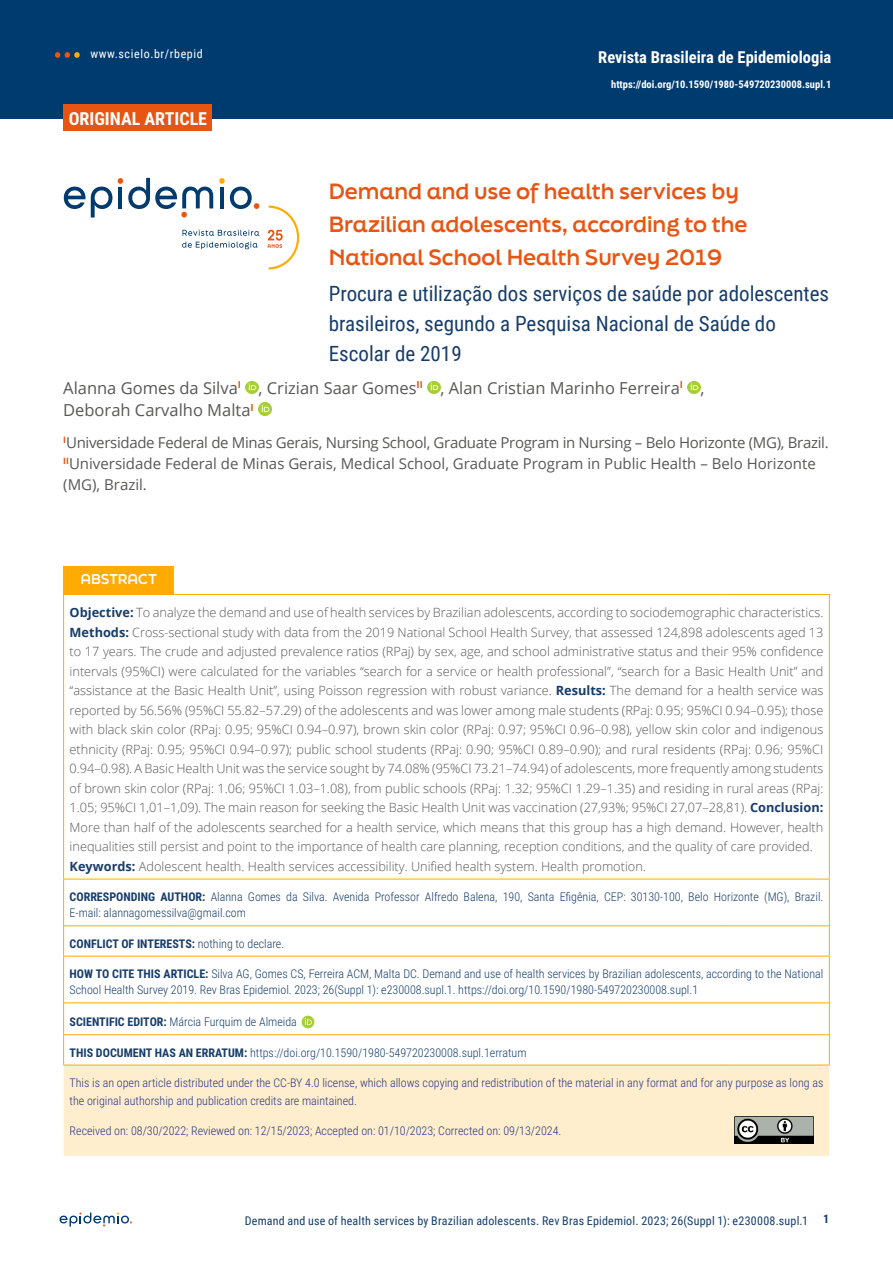
<style>
.page{position:relative;width:893px;height:1263px;background:#fff}
.page>*{position:absolute;margin:0;border:0;box-sizing:border-box;transform-origin:0 0}
.t1{font:21px/30px "Roboto Condensed";color:#173d6b}
.t2{font:700 21px/33px "Final Six";color:#e85412}
.t3{font:700 18px "Roboto Condensed";color:#fff}
.t4{font:16.5px/22.5px "Open Sans";color:#575756}
.t5{font:700 16.5px "Roboto Condensed";color:#fff}
.t6{font:15px/21px "Open Sans";color:#575756}
.t7{font:700 13.5px "Final Six";color:#fff}
.t8{font:300 12.75px/19.5px "Open Sans";color:#575756}
.t9{font:300 12px/16.5px "Roboto Condensed";color:#173d6b}
.t10{font:300 12px/18px "Roboto Condensed";color:#283583}
.t11{font:12px "Roboto Condensed";letter-spacing:.015em;color:#173d6b}
.t12{font:700 12px "Roboto Condensed";color:#173d6b}
.t13{font:12px "Roboto Condensed";letter-spacing:.05em;color:#fff}
.t14{font:700 10.5px "Roboto Condensed";color:#fff}
.s1{font-weight:700;color:#173d6b}
.s2{font-weight:700}
.s3{font-weight:300}
</style>
<div class="page">
<svg style="left:60px;top:1212px;width:72px;height:14px"></svg>
<div style="left:0;top:0;width:893px;height:118px;background:#003b70"></div>
<svg style="left:55px;top:52px;width:25px;height:6px"></svg>
<svg style="left:246px;top:381px;width:13px;height:13px"></svg>
<svg style="left:428px;top:381px;width:12px;height:13px"></svg>
<svg style="left:688px;top:381px;width:12px;height:13px"></svg>
<svg style="left:258px;top:402px;width:13px;height:13px"></svg>
<svg style="left:64px;top:187px;width:48px;height:30px"></svg>
<svg style="left:118px;top:178px;width:95px;height:39px"></svg>
<svg style="left:219px;top:178px;width:40px;height:31px"></svg>
<svg style="left:182px;top:230px;width:77px;height:6px"></svg>
<svg style="left:182px;top:242px;width:76px;height:7px"></svg>
<svg style="left:268px;top:206px;width:31px;height:64px"></svg>
<div style="left:64px;top:105px;width:148px;height:26px;background:#e85412"></div>
<div style="left:64px;top:566px;width:110px;height:28px;background:#ffab03"></div>
<div style="left:64px;top:1066px;width:765px;height:90px;background:#ffeecd"></div>
<hr style="left:63px;top:594px;width:1px;height:285px;background:#ffab03">
<hr style="left:174px;top:594px;width:552px;height:1px;background:#ffab03">
<hr style="left:726px;top:594px;width:104px;height:1px;background:#ffab03">
<hr style="left:829px;top:595px;width:1px;height:284px;background:#ffab03">
<hr style="left:63px;top:879px;width:1px;height:47px;background:#ffab03">
<hr style="left:63px;top:926px;width:1px;height:30px;background:#ffab03">
<hr style="left:63px;top:879px;width:111px;height:1px;background:#ffab03">
<hr style="left:174px;top:879px;width:552px;height:1px;background:#ffab03">
<hr style="left:726px;top:879px;width:104px;height:1px;background:#ffab03">
<hr style="left:829px;top:879px;width:1px;height:47px;background:#ffab03">
<hr style="left:829px;top:926px;width:1px;height:30px;background:#ffab03">
<hr style="left:64px;top:925px;width:110px;height:1px;background:#ffab03">
<hr style="left:174px;top:925px;width:552px;height:1px;background:#ffab03">
<hr style="left:726px;top:925px;width:103px;height:1px;background:#ffab03">
<hr style="left:63px;top:956px;width:1px;height:47px;background:#ffab03">
<hr style="left:63px;top:1003px;width:1px;height:32px;background:#ffab03">
<hr style="left:63px;top:1035px;width:1px;height:30px;background:#ffab03">
<hr style="left:829px;top:956px;width:1px;height:47px;background:#ffab03">
<hr style="left:829px;top:1003px;width:1px;height:32px;background:#ffab03">
<hr style="left:829px;top:1035px;width:1px;height:30px;background:#ffab03">
<hr style="left:63px;top:956px;width:111px;height:1px;background:#ffab03">
<hr style="left:174px;top:956px;width:552px;height:1px;background:#ffab03">
<hr style="left:726px;top:956px;width:104px;height:1px;background:#ffab03">
<hr style="left:64px;top:1002px;width:110px;height:1px;background:#ffab03">
<hr style="left:174px;top:1002px;width:552px;height:1px;background:#ffab03">
<hr style="left:726px;top:1002px;width:103px;height:1px;background:#ffab03">
<hr style="left:64px;top:1034px;width:110px;height:1px;background:#ffab03">
<hr style="left:174px;top:1034px;width:552px;height:1px;background:#ffab03">
<hr style="left:726px;top:1034px;width:103px;height:1px;background:#ffab03">
<hr style="left:63px;top:1065px;width:111px;height:1px;background:#ffab03">
<hr style="left:174px;top:1065px;width:552px;height:1px;background:#ffab03">
<hr style="left:726px;top:1065px;width:104px;height:1px;background:#ffab03">
<div style="left:302px;top:1016px;width:12px;height:12px;background:#a6ce39;border-radius:50%"></div>
<svg style="left:305px;top:1018px;width:7px;height:7px"></svg>
<img style="left:735px;top:1116px;width:79px;height:28px">
<p class="t13" style="left:90px;top:45px;width:114px">www.scielo.br/rbepid</p>
<h2 class="t3" style="left:69px;top:106px;width:140px">ORIGINAL ARTICLE</h2>
<p class="t5" style="left:598px;top:46px;width:235px">Revista Brasileira de Epidemiologia</p>
<p class="t14" style="left:611px;top:77px;width:222px">https://doi.org/10.1590/1980-549720230008.supl.1</p>
<h1 class="t2" style="left:329px;top:174px;width:420px">Demand and use of health services by<br>Brazilian adolescents, according to the<br>National School Health Survey 2019</h1>
<h1 class="t1" style="left:329px;top:278px;width:502px">Procura e utilização dos serviços de saúde por adolescentes brasileiros, segundo a Pesquisa Nacional de Saúde do<br>Escolar de 2019</h1>
<p class="t4" style="left:63px;top:376px;width:643px">Alanna Gomes da Silva<sup>I</sup> , Crizian Saar Gomes<sup>II</sup> , Alan Cristian Marinho Ferreira<sup>I</sup> ,<br>Deborah Carvalho Malta<sup>I</sup></p>
<p class="t6" style="left:63px;top:432px;width:767px"><sup>I</sup>Universidade Federal de Minas Gerais, Nursing School, Graduate Program in Nursing – Belo Horizonte (MG), Brazil.<br><sup>II</sup>Universidade Federal de Minas Gerais, Medical School, Graduate Program in Public Health – Belo Horizonte (MG), Brazil.</p>
<p class="t7" style="left:81px;top:569px;width:78px">ABSTRACT</p>
<p class="t8" style="left:70px;top:602px;width:755px"><span class="s1">Objective:</span> To analyze the demand and use of health services by Brazilian adolescents, according to sociodemographic characteristics.<br><span class="s1">Methods:</span> Cross-sectional study with data from the 2019 National School Health Survey, that assessed 124,898 adolescents aged 13 to 17 years. The crude and adjusted prevalence ratios (RPaj) by sex, age, and school administrative status and their 95% confidence intervals (95%CI) were calculated for the variables “search for a service or health professional”, “search for a Basic Health Unit” and “assistance at the Basic Health Unit”, using Poisson regression with robust variance. <span class="s1">Results:</span> The demand for a health service was reported by 56.56% (95%CI 55.82–57.29) of the adolescents and was lower among male students (RPaj: 0.95; 95%CI 0.94–0.95); those with black skin color (RPaj: 0.95; 95%CI 0.94–0.97), brown skin color (RPaj: 0.97; 95%CI 0.96–0.98), yellow skin color and indigenous ethnicity (RPaj: 0.95; 95%CI 0.94–0.97); public school students (RPaj: 0.90; 95%CI 0.89–0.90); and rural residents (RPaj: 0.96; 95%CI 0.94–0.98). A Basic Health Unit was the service sought by 74.08% (95%CI 73.21–74.94) of adolescents, more frequently among students of brown skin color (RPaj: 1.06; 95%CI 1.03–1.08), from public schools (RPaj: 1.32; 95%CI 1.29–1.35) and residing in rural areas (RPaj:<br>1.05; 95%CI 1,01–1,09). The main reason for seeking the Basic Health Unit was vaccination (27,93%; 95%CI 27,07–28,81). <span class="s1">Conclusion:<br></span>More than half of the adolescents searched for a health service, which means that this group has a high demand. However, health inequalities still persist and point to the importance of health care planning, reception conditions, and the quality of care provided.<br><span class="s1">Keywords:</span> Adolescent health. Health services accessibility. Unified health system. Health promotion.</p>
<p class="t9" style="left:70px;top:888px;width:755px"><span class="s2">CORRESPONDING AUTHOR:</span> Alanna Gomes da Silva. Avenida Professor Alfredo Balena, 190, Santa Efigênia, CEP: 30130-100, Belo Horizonte (MG), Brazil.<br>E-mail: alannagomessilva@gmail.com</p>
<p class="t12" style="left:70px;top:935px;width:216px">CONFLICT OF INTERESTS: <span class="s3">nothing to declare.</span></p>
<p class="t9" style="left:70px;top:965px;width:755px"><span class="s2">HOW TO CITE THIS ARTICLE:</span> Silva AG, Gomes CS, Ferreira ACM, Malta DC. Demand and use of health services by Brazilian adolescents, according to the National<br>School Health Survey 2019. Rev Bras Epidemiol. 2023; 26(Suppl 1): e230008.supl.1. https://doi.org/10.1590/1980-549720230008.supl.1</p>
<p class="t9" style="left:70px;top:1013px;width:229px"><span class="s2">SCIENTIFIC EDITOR:</span> Márcia Furquim de Almeida</p>
<p class="t9" style="left:70px;top:1043px;width:458px"><span class="s2">THIS DOCUMENT HAS AN ERRATUM:</span> https://doi.org/10.1590/1980-549720230008.supl.1erratum</p>
<p class="t10" style="left:70px;top:1073px;width:755px">This is an open article distributed under the CC-BY 4.0 license, which allows copying and redistribution of the material in any format and for any purpose as long as the original authorship and publication credits are maintained.</p>
<p class="t10" style="left:70px;top:1121px;width:493px">Received on: 08/30/2022; Reviewed on: 12/15/2023; Accepted on: 01/10/2023; Corrected on: 09/13/2024.</p>
<p class="t11" style="left:245px;top:1212px;width:565px">Demand and use of health services by Brazilian adolescents. Rev Bras Epidemiol. 2023; 26(Suppl 1): e230008.supl.1</p>
<p class="t12" style="left:823px;top:1211px;width:8px">1</p>
</div>
